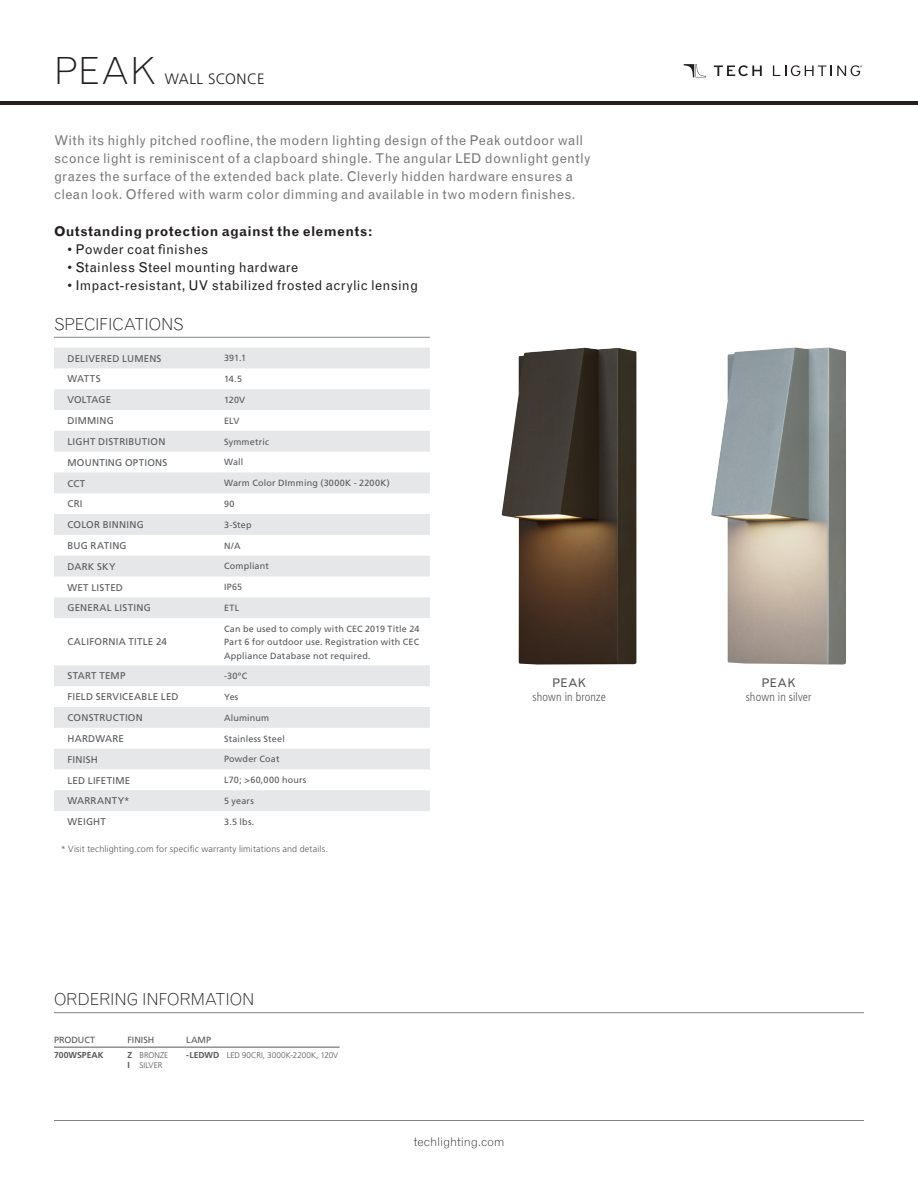
<style>
.page{position:relative;width:918px;height:1188px;background:#fff}
.page>*{position:absolute;margin:0;border:0;box-sizing:border-box;transform-origin:0 0}
.t1{font:300 37.5px "Grotesque";color:#231f20}
.Spec_Header{font:300 16.5px "Grotesque";letter-spacing:-.015em;color:#231f20}
.t2{font:300 15px "Frutiger";letter-spacing:.025em;color:#231f20}
.t3{font:13.5px/18px "Grotesque";letter-spacing:.015em;color:#76787b}
.Sub-bullet_-_double{font:13.5px "Grotesque";letter-spacing:.02em;color:#231f20}
.Sub-bullet_-_double-2{font:700 13.5px "Grotesque";letter-spacing:.02em;color:#231f20}
.Product_Detail{font:300 condensed 12px "Frutiger";letter-spacing:.01em;color:#57585a}
.t4{font:300 12px "Grotesque";letter-spacing:-.01em;color:#231f20}
.Product{font:12px "Grotesque";color:#57585a}
.Product_Detail-2{font:12px "Grotesque";color:#57585a}
.t5{font:9.75px "Frutiger";letter-spacing:.025em;color:#57585a}
.t6{font:9.75px "Frutiger";color:#57585a}
.Product_Options_Head{font:9px/13.5px "Frutiger";letter-spacing:.02em;color:#57585a;text-align:justify}
.t7{font:300 9px "Frutiger";letter-spacing:.015em;color:#57585a}
.Product_Options_Head-2{font:9px "Frutiger";color:#57585a}
.Product_Options{font:700 8.7px "Frutiger";color:#57585a}
.Product_Options-2{font:300 8.25px "Frutiger";color:#57585a}
.s1{font-weight:700;font-size:8.7px}
</style>
<div class="page">
<svg style="left:714px;top:65px;width:48px;height:11px"></svg>
<svg style="left:773px;top:65px;width:89px;height:11px"></svg>
<svg style="left:684px;top:64px;width:22px;height:13px"></svg>
<hr style="left:0;top:101px;width:918px;height:4px;background:#231f20">
<hr style="left:54px;top:1120px;width:810px;height:1px;background:#808285">
<img style="left:502px;top:348px;width:135px;height:317px">
<img style="left:711px;top:348px;width:135px;height:317px">
<svg style="left:54px;top:348px;width:376px;height:463px"></svg>
<hr style="left:54px;top:1047px;width:73px;height:1px;background:#57585a">
<hr style="left:127px;top:1047px;width:59px;height:1px;background:#57585a">
<hr style="left:186px;top:1047px;width:154px;height:1px;background:#57585a">
<hr style="left:54px;top:337px;width:376px;height:1px;background:#808285">
<hr style="left:54px;top:1012px;width:810px;height:1px;background:#808285">
<h1 class="t1" style="left:54px;top:48px;width:104px">PEAK</h1>
<p class="t2" style="left:165px;top:70px;width:101px">WALL SCONCE</p>
<p class="t3" style="left:54px;top:132px;width:538px">With its highly pitched roofline, the modern lighting design of the Peak outdoor wall sconce light is reminiscent of a clapboard shingle. The angular LED downlight gently grazes the surface of the extended back plate. Cleverly hidden hardware ensures a clean look. Offered with warm color dimming and available in two modern finishes.</p>
<p class="Sub-bullet_-_double-2" style="left:54px;top:224px;width:320px">Outstanding protection against the elements:</p>
<p class="Sub-bullet_-_double" style="left:68px;top:242px;width:142px">• Powder coat finishes</p>
<p class="Sub-bullet_-_double" style="left:68px;top:260px;width:232px">• Stainless Steel mounting hardware</p>
<p class="Sub-bullet_-_double" style="left:68px;top:278px;width:352px">• Impact-resistant, UV stabilized frosted acrylic lensing</p>
<p class="Spec_Header" style="left:54px;top:315px;width:131px">SPECIFICATIONS</p>
<p class="t5" style="left:68px;top:353px;width:96px">DELIVERED LUMENS</p>
<p class="Product_Options_Head" style="left:224px;top:352px;width:24px">391.1</p>
<p class="t5" style="left:68px;top:373px;width:35px">WATTS</p>
<p class="Product_Options_Head" style="left:224px;top:372px;width:19px">14.5</p>
<p class="t6" style="left:68px;top:394px;width:45px">VOLTAGE</p>
<p class="Product_Options_Head" style="left:224px;top:393px;width:23px">120V</p>
<p class="t5" style="left:68px;top:415px;width:48px">DIMMING</p>
<p class="Product_Options_Head" style="left:224px;top:414px;width:17px">ELV</p>
<p class="t5" style="left:68px;top:436px;width:99px">LIGHT DISTRIBUTION</p>
<p class="Product_Options_Head" style="left:224px;top:435px;width:47px">Symmetric</p>
<p class="t5" style="left:68px;top:457px;width:101px">MOUNTING OPTIONS</p>
<p class="Product_Options_Head" style="left:224px;top:456px;width:21px">Wall</p>
<p class="t5" style="left:68px;top:477px;width:19px">CCT</p>
<p class="Product_Options_Head" style="left:224px;top:476px;width:167px">Warm Color DImming (3000K - 2200K)</p>
<p class="t5" style="left:68px;top:498px;width:17px">CRI</p>
<p class="Product_Options_Head" style="left:224px;top:497px;width:12px">90</p>
<p class="t5" style="left:68px;top:519px;width:78px">COLOR BINNING</p>
<p class="Product_Options_Head" style="left:224px;top:518px;width:29px">3-Step</p>
<p class="t5" style="left:68px;top:540px;width:61px">BUG RATING</p>
<p class="Product_Options_Head" style="left:224px;top:539px;width:18px">N/A</p>
<p class="t5" style="left:68px;top:561px;width:50px">DARK SKY</p>
<p class="Product_Options_Head" style="left:224px;top:560px;width:46px">Compliant</p>
<p class="t5" style="left:68px;top:581px;width:57px">WET LISTED</p>
<p class="Product_Options_Head" style="left:224px;top:580px;width:20px">IP65</p>
<p class="t5" style="left:68px;top:602px;width:85px">GENERAL LISTING</p>
<p class="Product_Options_Head" style="left:224px;top:601px;width:17px">ETL</p>
<p class="t5" style="left:68px;top:636px;width:101px">CALIFORNIA TITLE 24</p>
<p class="Product_Options_Head" style="left:224px;top:622px;width:197px">Can be used to comply with CEC 2019 Title 24<br>Part 6 for outdoor use. Registration with CEC Appliance Database not required.</p>
<p class="t5" style="left:68px;top:670px;width:60px">START TEMP</p>
<p class="Product_Options_Head" style="left:224px;top:669px;width:25px">-30ºC</p>
<p class="t5" style="left:68px;top:691px;width:113px">FIELD SERVICEABLE LED</p>
<p class="Product_Options_Head" style="left:224px;top:690px;width:16px">Yes</p>
<p class="t5" style="left:68px;top:712px;width:77px">CONSTRUCTION</p>
<p class="Product_Options_Head" style="left:224px;top:711px;width:47px">Aluminum</p>
<p class="t5" style="left:68px;top:733px;width:58px">HARDWARE</p>
<p class="Product_Options_Head" style="left:224px;top:732px;width:62px">Stainless Steel</p>
<p class="t5" style="left:68px;top:754px;width:32px">FINISH</p>
<p class="Product_Options_Head" style="left:224px;top:753px;width:57px">Powder Coat</p>
<p class="t5" style="left:68px;top:774px;width:64px">LED LIFETIME</p>
<p class="Product_Options_Head" style="left:224px;top:773px;width:84px">L70; &gt;60,000 hours</p>
<p class="t5" style="left:68px;top:795px;width:64px">WARRANTY*</p>
<p class="Product_Options_Head" style="left:224px;top:794px;width:31px">5 years</p>
<p class="t5" style="left:68px;top:816px;width:40px">WEIGHT</p>
<p class="Product_Options_Head" style="left:224px;top:815px;width:32px">3.5 lbs.</p>
<p class="t7" style="left:61px;top:844px;width:269px">* Visit techlighting.com for specific warranty limitations and details.</p>
<p class="Product" style="left:552px;top:676px;width:36px">PEAK</p>
<p class="Product_Detail" style="left:533px;top:690px;width:75px">shown in bronze</p>
<p class="Spec_Header" style="left:54px;top:990px;width:202px">ORDERING INFORMATION</p>
<p class="Product_Options_Head-2" style="left:54px;top:1035px;width:43px">PRODUCT</p>
<p class="Product_Options_Head" style="left:127px;top:1034px;width:28px">FINISH</p>
<p class="Product_Options_Head" style="left:186px;top:1034px;width:26px">LAMP</p>
<p class="Product_Options" style="left:54px;top:1050px;width:51px">700WSPEAK</p>
<p class="Product_Options-2" style="left:127px;top:1050px;width:42px"><span class="s1">Z</span> BRONZE</p>
<p class="Product_Options-2" style="left:127px;top:1060px;width:36px"><span class="s1">I</span> SILVER</p>
<p class="Product_Options-2" style="left:186px;top:1050px;width:154px"><span class="s1">-LEDWD</span> LED 90CRI, 3000K-2200K, 120V</p>
<p class="t4" style="left:414px;top:1134px;width:92px">techlighting.com</p>
<p class="Product_Detail-2" style="left:761px;top:676px;width:36px">PEAK</p>
<p class="Product_Detail" style="left:746px;top:690px;width:67px">shown in silver</p>
</div>
